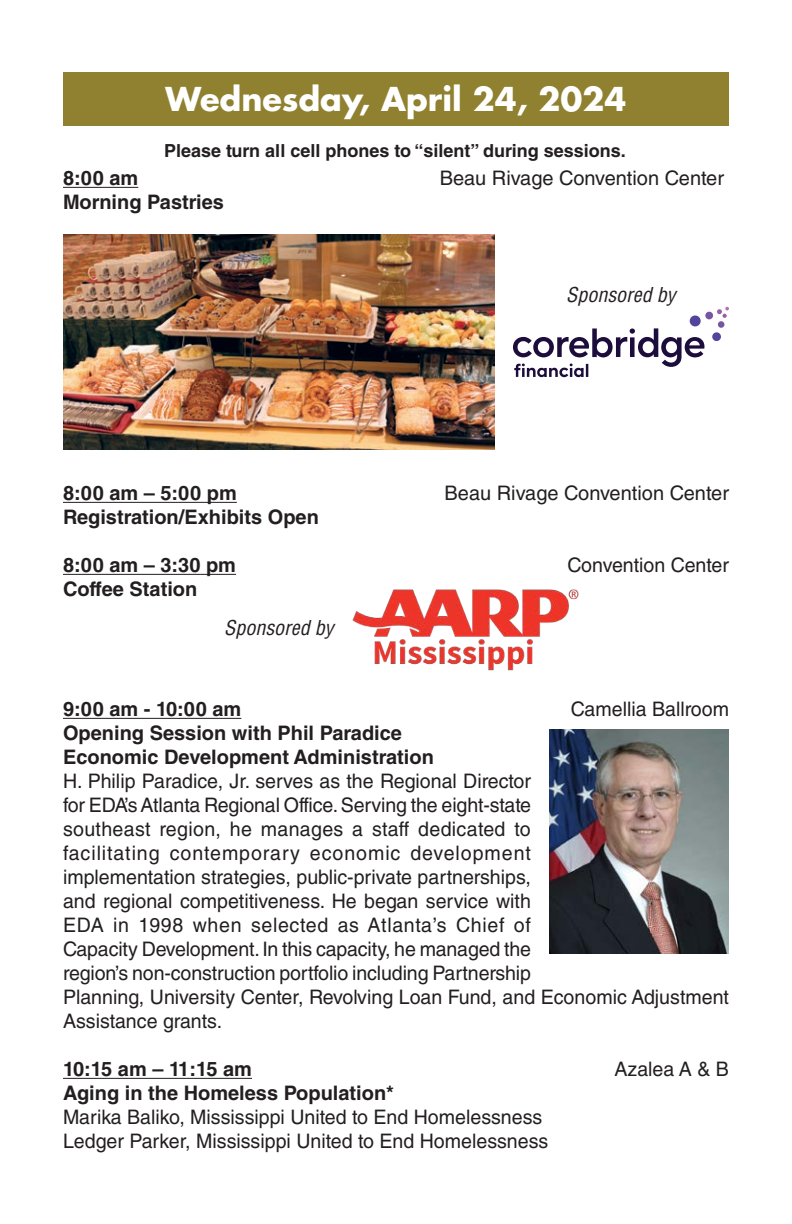
<style>
.page{position:relative;width:792px;height:1224px;background:#fff}
.page>*{position:absolute;margin:0;border:0;box-sizing:border-box;transform-origin:0 0}
.t1{font:700 32px "Futura Std";color:#fff}
.t2{font:20px/24px "Helvetica LT Std";color:#231f20}
.t3{font:700 20px "Helvetica LT Std";color:#231f20}
.t4{font:italic condensed 20px "Helvetica LT Std";color:#231f20}
.t5{font:700 20px "Helvetica LT Std";letter-spacing:-.035em;color:#231f20}
.t6{font:700 18px "Helvetica LT Std";color:#231f20}
</style>
<div class="page">
<hr style="left:63px;top:187px;width:75px;height:1px;background:#231f20">
<hr style="left:63px;top:502px;width:174px;height:1px;background:#231f20">
<hr style="left:63px;top:574px;width:173px;height:1px;background:#231f20">
<hr style="left:63px;top:718px;width:178px;height:1px;background:#231f20">
<hr style="left:63px;top:1078px;width:189px;height:1px;background:#231f20">
<div style="left:63px;top:72px;width:666px;height:54px;background:#8f812f"></div>
<img style="left:63px;top:234px;width:432px;height:216px">
<img style="left:549px;top:729px;width:180px;height:225px">
<img style="left:352px;top:589px;width:227px;height:82px">
<svg style="left:513px;top:328px;width:191px;height:49px"></svg>
<svg style="left:717px;top:307px;width:12px;height:11px"></svg>
<div style="left:705px;top:312px;width:8px;height:7px;background:#7554a2;border-radius:50%"></div>
<div style="left:718px;top:321px;width:6px;height:7px;background:#7554a2;border-radius:50%"></div>
<div style="left:690px;top:316px;width:11px;height:10px;background:#53449c;border-radius:50%"></div>
<div style="left:712px;top:332px;width:9px;height:9px;background:#53449c;border-radius:50%"></div>
<p class="t1" style="left:166px;top:78px;width:462px">Wednesday, April 24, 2024</p>
<p class="t6" style="left:164px;top:140px;width:463px">Please turn all cell phones to “silent” during sessions.</p>
<p class="t3" style="left:63px;top:166px;width:77px">8:00 am</p>
<p class="t2" style="left:440px;top:166px;width:286px">Beau Rivage Convention Center</p>
<p class="t3" style="left:63px;top:190px;width:163px">Morning Pastries</p>
<p class="t4" style="left:566px;top:283px;width:111px">Sponsored by</p>
<p class="t3" style="left:63px;top:481px;width:175px">8:00 am – 5:00 pm</p>
<p class="t2" style="left:445px;top:481px;width:286px">Beau Rivage Convention Center</p>
<p class="t3" style="left:63px;top:505px;width:257px">Registration/Exhibits Open</p>
<p class="t3" style="left:63px;top:553px;width:175px">8:00 am – 3:30 pm</p>
<p class="t2" style="left:567px;top:553px;width:163px">Convention Center</p>
<p class="t3" style="left:63px;top:577px;width:136px">Coffee Station</p>
<p class="t4" style="left:224px;top:615px;width:111px">Sponsored by</p>
<p class="t3" style="left:63px;top:697px;width:180px">9:00 am - 10:00 am</p>
<p class="t2" style="left:571px;top:697px;width:160px">Camellia Ballroom</p>
<p class="t3" style="left:63px;top:721px;width:341px">Opening Session with Phil Paradice</p>
<p class="t3" style="left:63px;top:745px;width:372px">Economic Development Administration</p>
<p class="t2" style="left:63px;top:769px;width:668px">H. Philip Paradice, Jr. serves as the Regional Director<br>for EDA’s Atlanta Regional Office. Serving the eight-state<br>southeast region, he manages a staff dedicated to<br>facilitating contemporary economic development<br>implementation strategies, public-private partnerships,<br>and regional competitiveness. He began service with<br>EDA in 1998 when selected as Atlanta’s Chief of<br>Capacity Development. In this capacity, he managed the<br>region’s non-construction portfolio including Partnership<br>Planning, University Center, Revolving Loan Fund, and Economic Adjustment Assistance grants.</p>
<p class="t5" style="left:63px;top:1057px;width:191px">10:15 am – 11:15 am</p>
<p class="t2" style="left:615px;top:1057px;width:116px">Azalea A &amp; B</p>
<p class="t3" style="left:63px;top:1081px;width:333px">Aging in the Homeless Population*</p>
<p class="t2" style="left:63px;top:1105px;width:481px">Marika Baliko, Mississippi United to End Homelessness</p>
<p class="t2" style="left:63px;top:1129px;width:487px">Ledger Parker, Mississippi United to End Homelessness</p>
</div>
